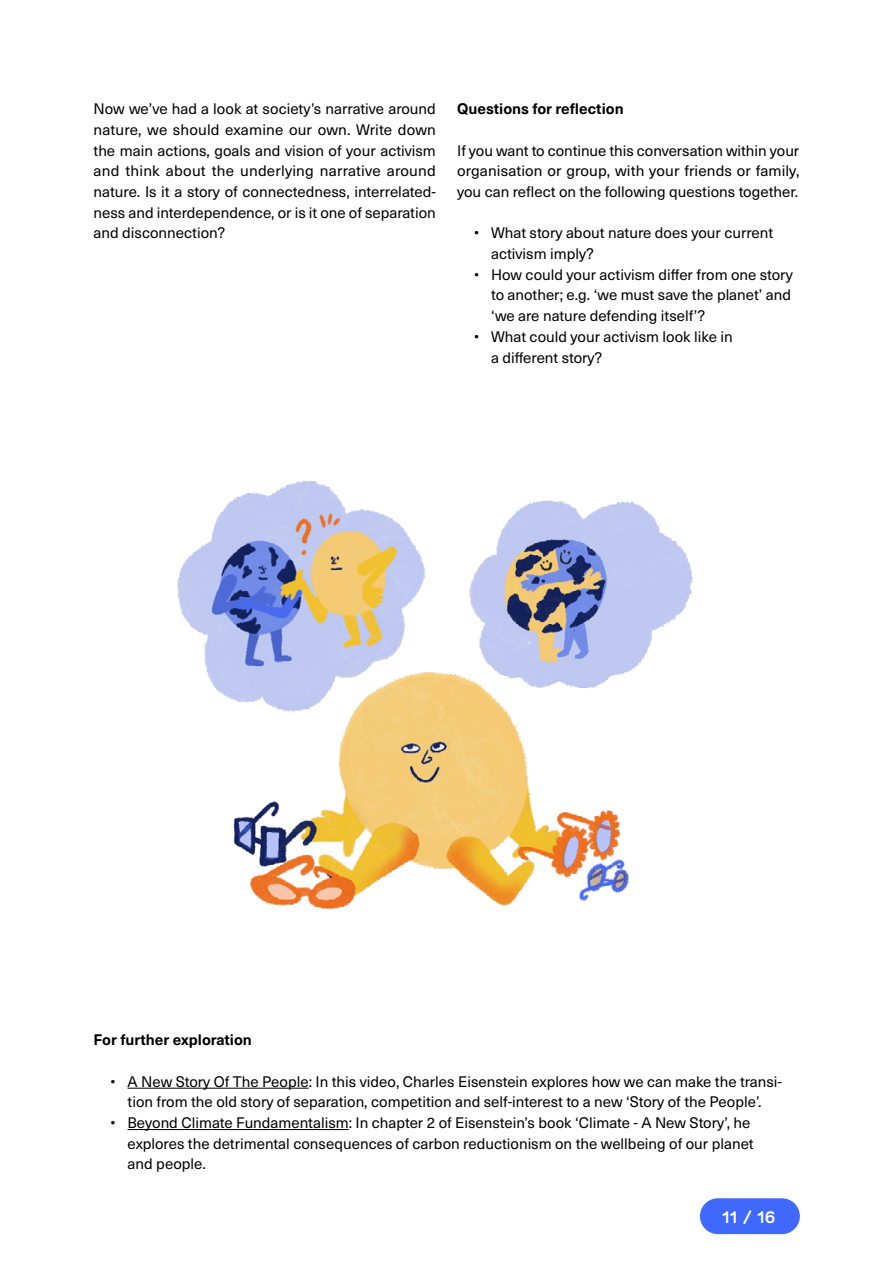
<style>
.page{position:relative;width:893px;height:1263px;background:#fff}
.page>*{position:absolute;margin:0;border:0;box-sizing:border-box;transform-origin:0 0}
.t1{font:500 16.5px "GT Maru";color:#fff}
.t2{font:15px/20.7px "Neue Haas Unica W1 G";color:#000;text-align:justify}
.t3{font:700 15px "Neue Haas Unica W1 G";color:#000}
</style>
<div class="page">
<div style="left:700px;top:1198px;width:100px;height:36px;background:#3e68fe;border-radius:18px"></div>
<hr style="left:128px;top:1088px;width:181px;height:1px;background:#000">
<hr style="left:128px;top:1129px;width:221px;height:1px;background:#000">
<img style="left:177px;top:480px;width:516px;height:430px">
<p class="t2" style="left:94px;top:98px;width:344px">Now we’ve had a look at society’s narrative around nature, we should examine our own. Write down the main actions, goals and vision of your activism and think about the underlying narrative around nature. Is it a story of connectedness, interrelated&shy;ness and interdependence, or is it one of separation and disconnection?</p>
<p class="t3" style="left:457px;top:97px;width:168px">Questions for reflection</p>
<p class="t2" style="left:457px;top:139px;width:344px">If you want to continue this conversation within your organisation or group, with your friends or family, you can reflect on the following questions together.</p>
<p class="t2" style="left:491px;top:222px;width:283px;text-indent:-17px">• What story about nature does your current activism imply?</p>
<p class="t2" style="left:491px;top:263px;width:303px;text-indent:-17px">• How could your activism differ from one story to another; e.g. ‘we must save the planet’ and ‘we are nature defending itself’?</p>
<p class="t2" style="left:491px;top:325px;width:243px;text-indent:-17px">• What could your activism look like in a different story?</p>
<p class="t3" style="left:94px;top:1028px;width:160px">For further exploration</p>
<p class="t2" style="left:111px;top:1070px;width:673px;text-align:center">• A New Story Of The People: In this video, Charles Eisenstein explores how we can make the transi&shy;tion from the old story of separation, competition and self-interest to a new ‘Story of the People’.</p>
<p class="t2" style="left:128px;top:1111px;width:628px;text-align:left;text-indent:-17px">• Beyond Climate Fundamentalism: In chapter 2 of Eisenstein’s book ‘Climate - A New Story’, he explores the detrimental consequences of carbon reductionism on the wellbeing of our planet and people.</p>
<p class="t1" style="left:722px;top:1208px;width:55px">11 / 16</p>
</div>
